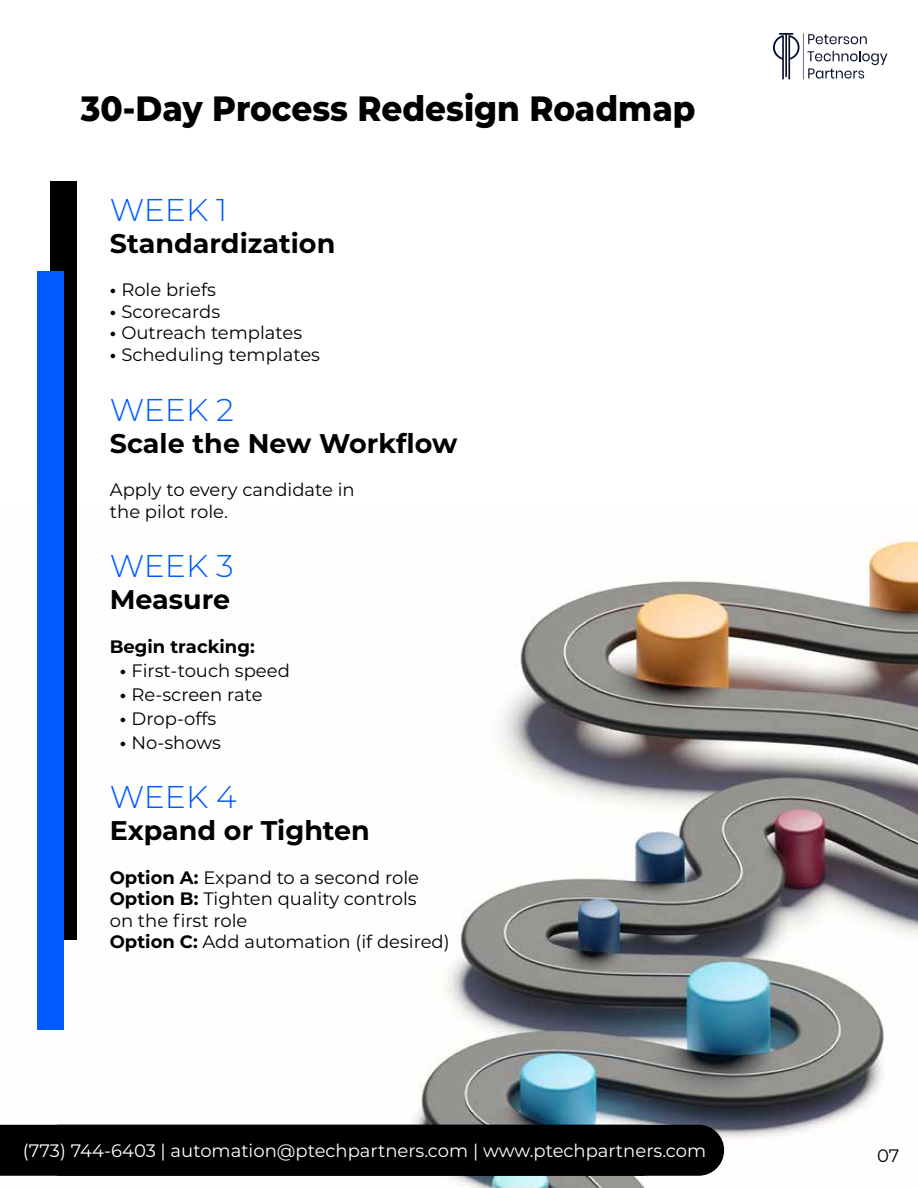
<style>
.page{position:relative;width:918px;height:1188px;background:#fff}
.page>*{position:absolute;margin:0;border:0;box-sizing:border-box;transform-origin:0 0}
.t1{font:800 35.1px "Montserrat";color:#000;scale:.93 1}
.t2{font:300 31.5px "Montserrat";color:#005aff}
.t3{font:700 27px "Montserrat";color:#000}
.t4{font:18px/21.6px "Montserrat";color:#000}
.t5{font:18px "Montserrat";color:#fff}
.t6{font:700 18px "Montserrat";color:#000}
.s1{font-weight:700}
</style>
<div class="page">
<img style="left:0;top:538px;width:918px;height:650px">
<div style="left:51px;top:181px;width:26px;height:759px;background:#000"></div>
<div style="left:37px;top:271px;width:27px;height:759px;background:#005aff"></div>
<svg style="left:773px;top:33px;width:114px;height:47px"></svg>
<div style="left:0;top:1125px;width:724px;height:51px;background:#000"></div>
<h1 class="t1" style="left:81px;top:93px;width:662px">30-Day Process Redesign Roadmap</h1>
<h2 class="t2" style="left:110px;top:191px;width:119px">WEEK 1</h2>
<h3 class="t3" style="left:110px;top:232px;width:227px">Standardization</h3>
<p class="t4" style="left:110px;top:280px;width:108px"><span class="s1">•</span> Role briefs</p>
<p class="t4" style="left:110px;top:301px;width:112px"><span class="s1">•</span> Scorecards</p>
<p class="t4" style="left:110px;top:323px;width:194px"><span class="s1">•</span> Outreach templates</p>
<p class="t4" style="left:110px;top:345px;width:212px"><span class="s1">•</span> Scheduling templates</p>
<h2 class="t2" style="left:110px;top:391px;width:126px">WEEK 2</h2>
<h3 class="t3" style="left:110px;top:432px;width:349px">Scale the New Workflow</h3>
<p class="t4" style="left:110px;top:480px;width:247px">Apply to every candidate in the pilot role.</p>
<h2 class="t2" style="left:110px;top:548px;width:126px">WEEK 3</h2>
<h3 class="t3" style="left:110px;top:588px;width:122px">Measure</h3>
<p class="t6" style="left:110px;top:639px;width:147px">Begin tracking:</p>
<p class="t4" style="left:120px;top:660px;width:171px"><span class="s1">•</span> First-touch speed</p>
<p class="t4" style="left:120px;top:684px;width:144px"><span class="s1">•</span> Re-screen rate</p>
<p class="t4" style="left:120px;top:708px;width:98px"><span class="s1">•</span> Drop-offs</p>
<p class="t4" style="left:120px;top:732px;width:103px"><span class="s1">•</span> No-shows</p>
<h2 class="t2" style="left:110px;top:779px;width:129px">WEEK 4</h2>
<h3 class="t3" style="left:110px;top:819px;width:262px">Expand or Tighten</h3>
<p class="t4" style="left:110px;top:867px;width:341px"><span class="s1">Option A:</span> Expand to a second role<br><span class="s1">Option B:</span> Tighten quality controls<br>on the first role<br><span class="s1">Option C:</span> Add automation (if desired)</p>
<p class="t5" style="left:23px;top:1142px;width:685px">(773) 744-6403 | automation@ptechpartners.com | www.ptechpartners.com</p>
<p class="t4" style="left:877px;top:1145px;width:24px">07</p>
</div>
